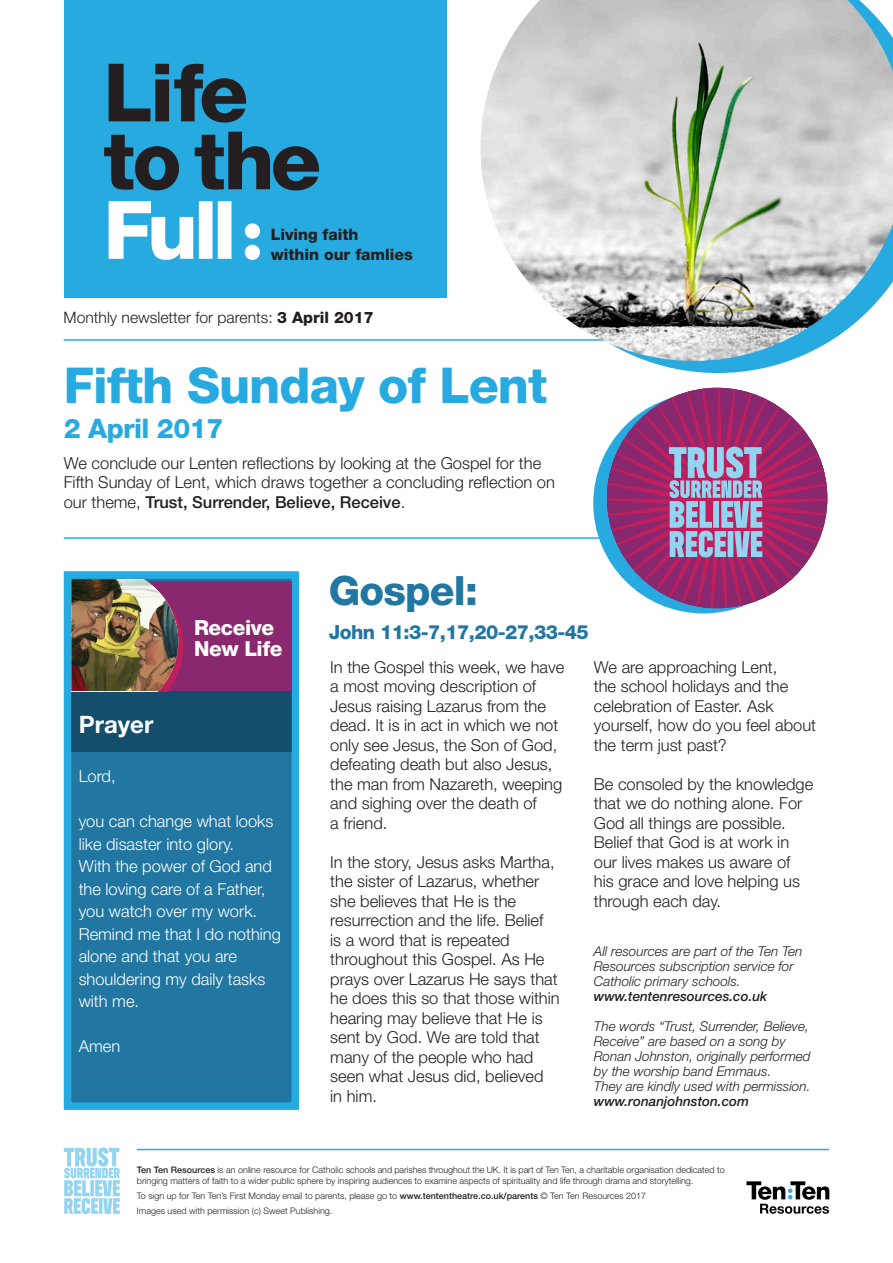
<style>
.page{position:relative;width:893px;height:1263px;background:#fff}
.page>*{position:absolute;margin:0;border:0;box-sizing:border-box;transform-origin:0 0}
.t1{font:800 49.5px "Helvetica Neue";letter-spacing:-.02em;color:#27aae0}
.t2{font:800 40.5px "Helvetica Neue";letter-spacing:-.02em;color:#2177a1}
.t3{font:800 27px "Helvetica Neue";letter-spacing:-.02em;color:#27aae0}
.t4{font:700 24px "Helvetica Neue";color:#fff}
.t5{font:800 20.85px "Helvetica Neue";letter-spacing:-.02em;color:#fff}
.t6{font:800 19.5px "Helvetica Neue";letter-spacing:-.03em;color:#2177a1}
.t7{font:300 16.5px/19.5px "Helvetica Neue";color:#231f20}
.t8{font:300 16.5px/22.5px "Helvetica Neue";color:#fff}
.t9{font:300 15.75px "Helvetica Neue";color:#231f20}
.t10{font:800 15.75px "Helvetica Neue";color:#231f20}
.t11{font:italic 300 13.5px/15px "Helvetica Neue";color:#231f20}
.t12{font:300 9px/10.5px "Helvetica Neue";color:#231f20}
.s1{font-weight:800}
.s2{font-weight:500}
</style>
<div class="page">
<hr style="left:64px;top:339px;width:557px;height:2px;background:#26abe0">
<div style="left:64px;top:571px;width:235px;height:539px;background:#2177a1;border:8px solid #26abe0"></div>
<div style="left:71px;top:691px;width:221px;height:61px;background:#154e6d"></div>
<div style="left:71px;top:581px;width:221px;height:110px;background:#89286f"></div>
<svg style="left:178px;top:579px;width:5px;height:94px"></svg>
<img style="left:71px;top:579px;width:107px;height:112px">
<div style="left:64px;top:0;width:382px;height:298px;background:#27aae0"></div>
<svg style="left:746px;top:1181px;width:83px;height:33px"></svg>
<svg style="left:109px;top:201px;width:122px;height:59px"></svg>
<svg style="left:104px;top:132px;width:216px;height:58px"></svg>
<svg style="left:109px;top:64px;width:138px;height:59px"></svg>
<div style="left:245px;top:245px;width:15px;height:15px;background:#fff;border-radius:50%"></div>
<div style="left:245px;top:223px;width:15px;height:16px;background:#fff;border-radius:50%"></div>
<hr style="left:64px;top:537px;width:612px;height:2px;background:#26abe0">
<hr style="left:137px;top:1149px;width:692px;height:1px;background:#26abe0">
<svg style="left:647px;top:361px;width:141px;height:12px;fill:#27aae0"></svg>
<img style="left:480px;top:0;width:413px;height:361px">
<svg style="left:64px;top:1147px;width:56px;height:67px"></svg>
<div style="left:593px;top:393px;width:221px;height:220px;background:#27aae0;border-radius:50%"></div>
<svg style="left:607px;top:388px;width:220px;height:220px;fill:#89286f"></svg>
<svg style="left:669px;top:447px;width:93px;height:110px;background:#a193ba"></svg>
<p class="t10" style="left:271px;top:225px;width:89px">Living faith</p>
<p class="t10" style="left:271px;top:245px;width:144px">within our famlies</p>
<p class="t9" style="left:64px;top:308px;width:312px">Monthly newsletter for parents: <span class="s1">3 April 2017</span></p>
<p class="t1" style="left:64px;top:356px;width:485px">Fifth Sunday of Lent</p>
<p class="t3" style="left:64px;top:412px;width:161px">2 April 2017</p>
<p class="t7" style="left:64px;top:453px;width:493px">We conclude our Lenten reflections by looking at the Gospel for the<br>Fifth Sunday of Lent, which draws together a concluding reflection on our theme, <span class="s2">Trust, Surrender, Believe, Receive</span>.</p>
<p class="t5" style="left:194px;top:615px;width:82px">Receive</p>
<p class="t5" style="left:194px;top:637px;width:90px">New Life</p>
<p class="t4" style="left:79px;top:709px;width:76px">Prayer</p>
<p class="t8" style="left:79px;top:765px;width:38px">Lord,</p>
<p class="t8" style="left:79px;top:810px;width:204px">you can change what looks like disaster into glory.<br>With the power of God and the loving care of a Father, you watch over my work.<br>Remind me that I do nothing alone and that you are shouldering my daily tasks with me.</p>
<p class="t8" style="left:79px;top:1035px;width:43px">Amen</p>
<p class="t2" style="left:329px;top:566px;width:150px">Gospel:</p>
<p class="t6" style="left:329px;top:621px;width:262px">John 11:3-7,17,20-27,33-45</p>
<p class="t7" style="left:330px;top:657px;width:236px">In the Gospel this week, we have a most moving description of<br>Jesus raising Lazarus from the dead. It is in act in which we not only see Jesus, the Son of God, defeating death but also Jesus, the man from Nazareth, weeping and sighing over the death of<br>a friend.</p>
<p class="t7" style="left:330px;top:852px;width:231px">In the story, Jesus asks Martha, the sister of Lazarus, whether she believes that He is the resurrection and the life. Belief<br>is a word that is repeated throughout this Gospel. As He prays over Lazarus He says that he does this so that those within hearing may believe that He is sent by God. We are told that many of the people who had seen what Jesus did, believed<br>in him.</p>
<p class="t7" style="left:594px;top:657px;width:224px">We are approaching Lent,<br>the school holidays and the celebration of Easter. Ask yourself, how do you feel about the term just past?</p>
<p class="t7" style="left:594px;top:774px;width:221px">Be consoled by the knowledge that we do nothing alone. For<br>God all things are possible.<br>Belief that God is at work in our lives makes us aware of his grace and love helping us through each day.</p>
<p class="t11" style="left:594px;top:944px;width:210px">All resources are part of the Ten Ten<br>Resources subscription service for<br>Catholic primary schools. <span class="s2">www.tentenresources.co.uk</span></p>
<p class="t11" style="left:594px;top:1019px;width:218px">The words “Trust, Surrender, Believe,<br>Receive” are based on a song by<br>Ronan Johnston, originally performed by the worship band Emmaus.<br>They are kindly used with permission. <span class="s2">www.ronanjohnston.com</span></p>
<p class="t12" style="left:137px;top:1164px;width:589px"><span class="s2">Ten Ten Resources</span> is an online resource for Catholic schools and parishes throughout the UK. It is part of Ten Ten, a charitable organisation dedicated to bringing matters of faith to a wider public sphere by inspiring audiences to examine aspects of spirituality and life through drama and storytelling.</p>
<p class="t12" style="left:137px;top:1190px;width:511px">To sign up for Ten Ten’s First Monday email to parents, please go to <span class="s2">www.tententheatre.co.uk/parents</span> © Ten Ten Resources 2017</p>
<p class="t12" style="left:137px;top:1205px;width:197px">Images used with permission (c) Sweet Publishing.</p>
</div>
